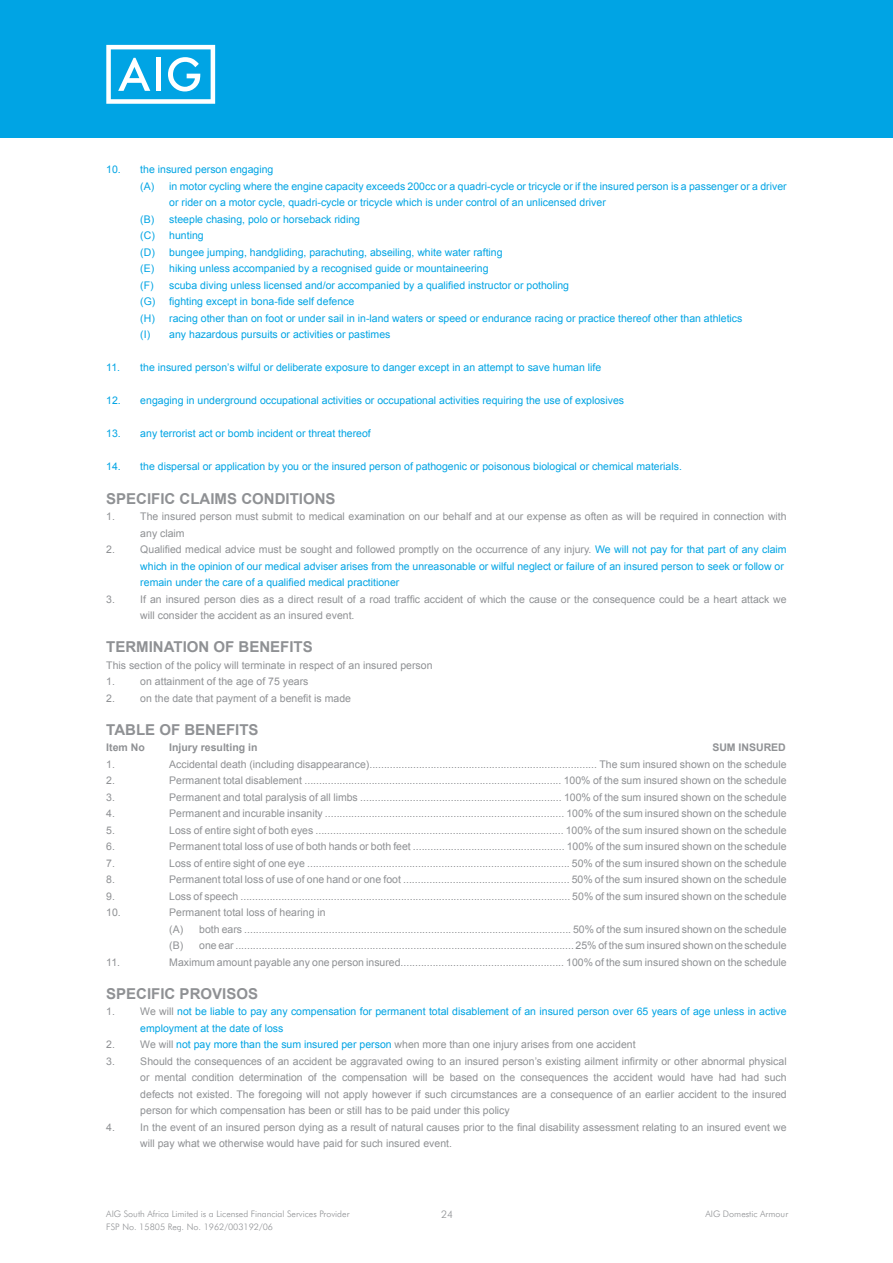
<style>
.page{position:relative;width:893px;height:1263px;background:#fff}
.page>*{position:absolute;margin:0;border:0;box-sizing:border-box;transform-origin:0 0}
.t1{font:700 15px "Arial";color:#8f9194}
.t2{font:10.5px/16.5px "Arial";color:#8f9194}
.t3{font:10.5px/16.5px "Arial";color:#00a4e4}
.t4{font:700 10.5px "Arial";color:#8f9194}
.t5{font:300 10.5px "AIG Futura";color:#8f9194}
.t6{font:300 9px "AIG Futura";color:#8f9194}
.s1{color:#8f9194}
.s2{color:#00a4e4}
</style>
<div class="page">
<div style="left:0;top:0;width:893px;height:137px;background:#00a4e4"></div>
<svg style="left:106px;top:45px;width:109px;height:59px"></svg>
<p class="t3" style="left:106px;top:162px;width:169px">10. the insured person engaging</p>
<p class="t3" style="left:140px;top:178px;width:648px">(A) in motor cycling where the engine capacity exceeds 200cc or a quadri-cycle or tricycle or if the insured person is a passenger or a driver</p>
<p class="t3" style="left:169px;top:195px;width:438px">or rider on a motor cycle, quadri-cycle or tricycle which is under control of an unlicensed driver</p>
<p class="t3" style="left:140px;top:211px;width:221px">(B) steeple chasing, polo or horseback riding</p>
<p class="t3" style="left:140px;top:228px;width:65px">(C) hunting</p>
<p class="t3" style="left:140px;top:244px;width:364px">(D) bungee jumping, handgliding, parachuting, abseiling, white water rafting</p>
<p class="t3" style="left:140px;top:261px;width:350px">(E) hiking unless accompanied by a recognised guide or mountaineering</p>
<p class="t3" style="left:140px;top:277px;width:430px">(F) scuba diving unless licensed and/or accompanied by a qualified instructor or potholing</p>
<p class="t3" style="left:140px;top:293px;width:216px">(G) fighting except in bona-fide self defence</p>
<p class="t3" style="left:140px;top:310px;width:604px">(H) racing other than on foot or under sail in in-land waters or speed or endurance racing or practice thereof other than athletics</p>
<p class="t3" style="left:140px;top:326px;width:252px">(I) any hazardous pursuits or activities or pastimes</p>
<p class="t3" style="left:106px;top:359px;width:496px">11. the insured person’s wilful or deliberate exposure to danger except in an attempt to save human life</p>
<p class="t3" style="left:106px;top:392px;width:519px">12. engaging in underground occupational activities or occupational activities requiring the use of explosives</p>
<p class="t3" style="left:106px;top:425px;width:266px">13. any terrorist act or bomb incident or threat thereof</p>
<p class="t3" style="left:106px;top:458px;width:577px">14. the dispersal or application by you or the insured person of pathogenic or poisonous biological or chemical materials.</p>
<h1 class="t1" style="left:106px;top:490px;width:231px">SPECIFIC CLAIMS CONDITIONS</h1>
<p class="t2" style="left:106px;top:508px;width:10px">1.</p>
<p class="t2" style="left:140px;top:508px;width:648px">The insured person must submit to medical examination on our behalf and at our expense as often as will be required in connection with any claim</p>
<p class="t2" style="left:106px;top:541px;width:10px">2.</p>
<p class="t3" style="left:140px;top:541px;width:648px"><span class="s1">Qualified medical advice must be sought and followed promptly on the occurrence of any injury.</span> We will not pay for that part of any claim which in the opinion of our medical adviser arises from the unreasonable or wilful neglect or failure of an insured person to seek or follow or remain under the care of a qualified medical practitioner</p>
<p class="t2" style="left:106px;top:591px;width:10px">3.</p>
<p class="t2" style="left:140px;top:591px;width:648px">If an insured person dies as a direct result of a road traffic accident of which the cause or the consequence could be a heart attack we will consider the accident as an insured event.</p>
<h1 class="t1" style="left:106px;top:638px;width:208px">TERMINATION OF BENEFITS</h1>
<p class="t2" style="left:106px;top:657px;width:328px">This section of the policy will terminate in respect of an insured person<br>1.</p>
<p class="t2" style="left:140px;top:673px;width:170px">on attainment of the age of 75 years</p>
<p class="t2" style="left:106px;top:690px;width:10px">2.</p>
<p class="t2" style="left:140px;top:690px;width:212px">on the date that payment of a benefit is made</p>
<h1 class="t1" style="left:106px;top:721px;width:154px">TABLE OF BENEFITS</h1>
<p class="t4" style="left:106px;top:741px;width:40px">Item No</p>
<p class="t4" style="left:169px;top:741px;width:90px">Injury resulting in</p>
<p class="t4" style="left:712px;top:741px;width:75px">SUM INSURED</p>
<p class="t2" style="left:106px;top:756px;width:10px">1.</p>
<p class="t2" style="left:169px;top:756px;width:619px">Accidental death (including disappearance).............................................................................. The sum insured shown on the schedule</p>
<p class="t2" style="left:106px;top:772px;width:10px">2.</p>
<p class="t2" style="left:169px;top:772px;width:619px">Permanent total disablement ........................................................................................ 100% of the sum insured shown on the schedule</p>
<p class="t2" style="left:106px;top:789px;width:10px">3.</p>
<p class="t2" style="left:169px;top:789px;width:619px">Permanent and total paralysis of all limbs ..................................................................... 100% of the sum insured shown on the schedule</p>
<p class="t2" style="left:106px;top:805px;width:10px">4.</p>
<p class="t2" style="left:169px;top:805px;width:619px">Permanent and incurable insanity .................................................................................. 100% of the sum insured shown on the schedule</p>
<p class="t2" style="left:106px;top:822px;width:10px">5.</p>
<p class="t2" style="left:169px;top:822px;width:619px">Loss of entire sight of both eyes ..................................................................................... 100% of the sum insured shown on the schedule</p>
<p class="t2" style="left:106px;top:838px;width:10px">6.</p>
<p class="t2" style="left:169px;top:838px;width:619px">Permanent total loss of use of both hands or both feet .................................................... 100% of the sum insured shown on the schedule</p>
<p class="t2" style="left:106px;top:854px;width:10px">7.</p>
<p class="t2" style="left:169px;top:854px;width:619px">Loss of entire sight of one eye .......................................................................................... 50% of the sum insured shown on the schedule</p>
<p class="t2" style="left:106px;top:871px;width:10px">8.</p>
<p class="t2" style="left:169px;top:871px;width:619px">Permanent total loss of use of one hand or one foot ......................................................... 50% of the sum insured shown on the schedule</p>
<p class="t2" style="left:106px;top:887px;width:10px">9.</p>
<p class="t2" style="left:169px;top:887px;width:619px">Loss of speech ................................................................................................................. 50% of the sum insured shown on the schedule</p>
<p class="t2" style="left:106px;top:904px;width:16px">10.</p>
<p class="t2" style="left:169px;top:904px;width:619px">Permanent total loss of hearing in<br>(A) both ears ................................................................................................................ 50% of the sum insured shown on the schedule (B) one ear .................................................................................................................... 25% of the sum insured shown on the schedule</p>
<p class="t2" style="left:106px;top:953px;width:15px">11.</p>
<p class="t2" style="left:169px;top:953px;width:619px">Maximum amount payable any one person insured........................................................ 100% of the sum insured shown on the schedule</p>
<h1 class="t1" style="left:106px;top:985px;width:153px">SPECIFIC PROVISOS</h1>
<p class="t2" style="left:106px;top:1003px;width:10px">1.</p>
<p class="t3" style="left:140px;top:1003px;width:648px"><span class="s1">We will</span> not be liable to pay any compensation for permanent total disablement of an insured person over 65 years of age unless in active employment at the date of loss</p>
<p class="t2" style="left:106px;top:1036px;width:10px">2.</p>
<p class="t2" style="left:140px;top:1036px;width:497px">We will <span class="s2">not pay more than the sum insured per person</span> when more than one injury arises from one accident</p>
<p class="t2" style="left:106px;top:1053px;width:10px">3.</p>
<p class="t2" style="left:140px;top:1053px;width:648px;text-align:justify">Should the consequences of an accident be aggravated owing to an insured person’s existing ailment infirmity or other abnormal physical or mental condition determination of the compensation will be based on the consequences the accident would have had had such defects not existed. The foregoing will not apply however if such circumstances are a consequence of an earlier accident to the insured person for which compensation has been or still has to be paid under this policy</p>
<p class="t2" style="left:106px;top:1118px;width:10px">4.</p>
<p class="t2" style="left:140px;top:1118px;width:648px">In the event of an insured person dying as a result of natural causes prior to the final disability assessment relating to an insured event we will pay what we otherwise would have paid for such insured event.</p>
<p class="t6" style="left:106px;top:1208px;width:245px">AIG South Africa Limited is a Licensed Financial Services Provider</p>
<p class="t5" style="left:441px;top:1208px;width:14px">24</p>
<p class="t6" style="left:705px;top:1208px;width:84px">AIG Domestic Armour</p>
<p class="t6" style="left:106px;top:1222px;width:168px">FSP No. 15805 Reg. No. 1962/003192/06</p>
</div>
